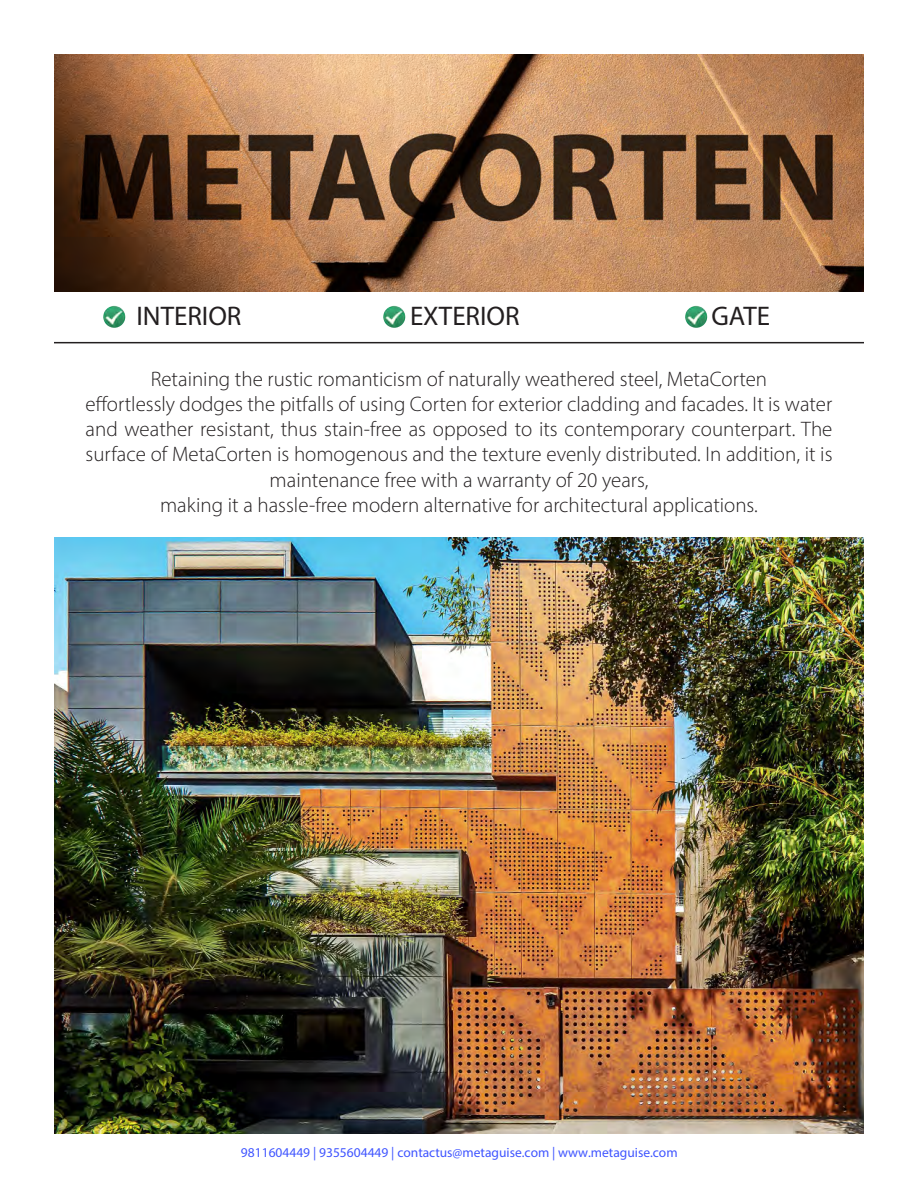
<style>
.page{position:relative;width:918px;height:1188px;background:#fff}
.page>*{position:absolute;margin:0;border:0;box-sizing:border-box;transform-origin:0 0}
.t1{font:27px "Myriad Pro";color:#231f20}
.t2{font:300 21px/25.2px "Myriad Pro";color:#231f20;text-align:center}
.t3{font:13.5px "Myriad Pro";color:#4055ff}
</style>
<div class="page">
<img style="left:54px;top:54px;width:810px;height:238px">
<img style="left:54px;top:538px;width:810px;height:596px">
<hr style="left:54px;top:342px;width:810px;height:1px;background:#231f20">
<img style="left:103px;top:306px;width:22px;height:22px;border-radius:11px">
<img style="left:383px;top:306px;width:22px;height:22px;border-radius:11px">
<img style="left:685px;top:306px;width:22px;height:22px;border-radius:11px">
<p class="t1" style="left:136px;top:300px;width:107px">INTERIOR</p>
<p class="t1" style="left:410px;top:300px;width:111px">EXTERIOR</p>
<p class="t1" style="left:712px;top:300px;width:60px">GATE</p>
<p class="t2" style="left:151px;top:366px;width:618px">Retaining the rustic romanticism of naturally weathered steel, MetaCorten</p>
<p class="t2" style="left:86px;top:391px;width:748px">effortlessly dodges the pitfalls of using Corten for exterior cladding and facades. It is water and weather resistant, thus stain-free as opposed to its contemporary counterpart. The surface of MetaCorten is homogenous and the texture evenly distributed. In addition, it is maintenance free with a warranty of 20 years,</p>
<p class="t2" style="left:160px;top:492px;width:599px">making it a hassle-free modern alternative for architectural applications.</p>
<p class="t3" style="left:241px;top:1144px;width:438px">9811604449 | 9355604449 | contactus@metaguise.com | www.metaguise.com</p>
</div>
